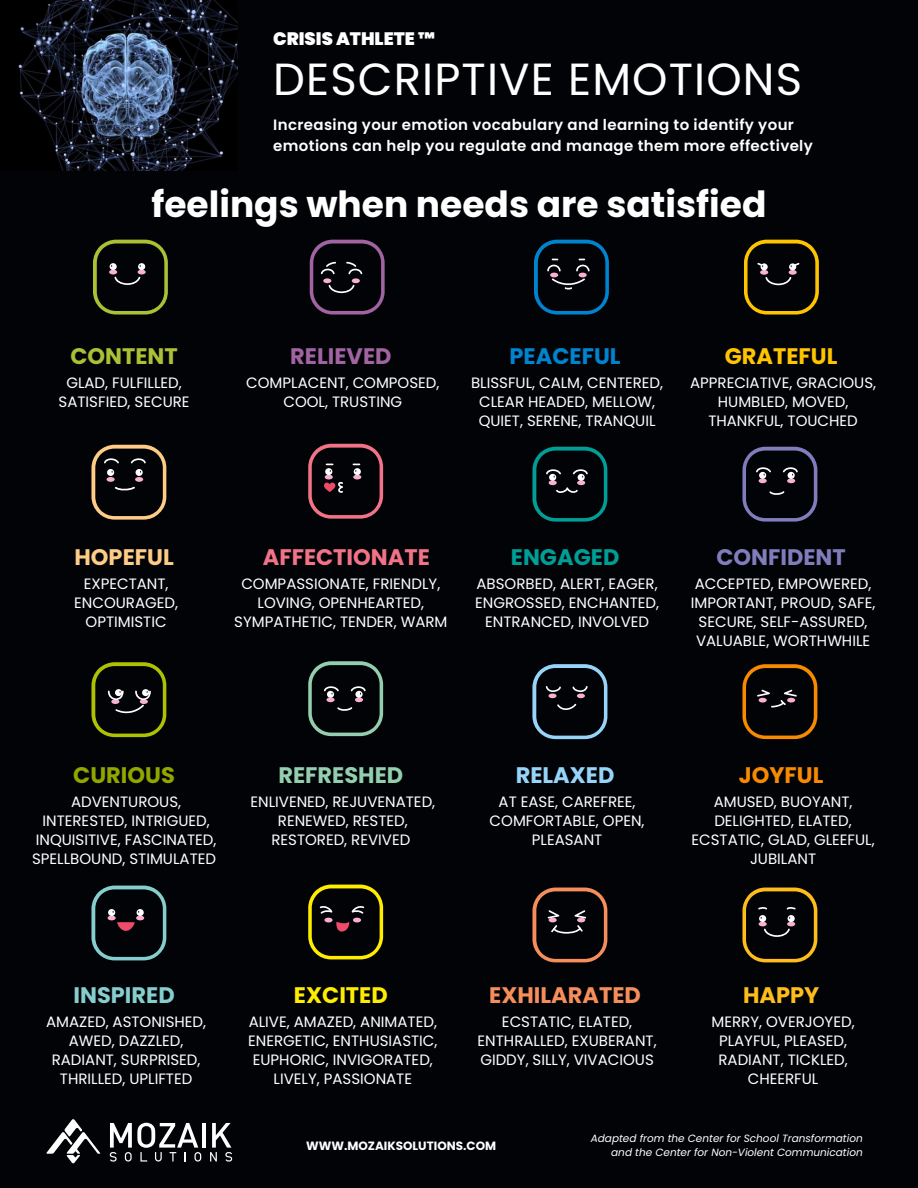
<style>
.page{position:relative;width:918px;height:1188px;background:#020307}
.page>*{position:absolute;margin:0;border:0;box-sizing:border-box;transform-origin:0 0}
.t1{font:45px "Poppins";letter-spacing:.025em;color:#fff}
.t2{font:700 36px "Poppins";color:#fff}
.t3{font:700 22.5px "Poppins";color:#f27388}
.t4{font:700 22.5px "Poppins";color:#f68e5b}
.t5{font:700 22.5px "Poppins";color:#817cbc}
.t6{font:700 22.5px "Poppins";color:#93ceae}
.t7{font:700 22.5px "Poppins";color:#a163a1}
.t8{font:700 22.5px "Poppins";color:#0084d0}
.t9{font:700 22.5px "Poppins";color:#ffc400}
.t10{font:700 22.5px "Poppins";color:#85cece}
.t11{font:700 22.5px "Poppins";color:#abc034}
.t12{font:700 22.5px "Poppins";color:#ffcc87}
.t13{font:700 22.5px "Poppins";color:#009e97}
.t14{font:700 22.5px "Poppins";color:#92a600}
.t15{font:700 22.5px "Poppins";color:#96d5f9}
.t16{font:700 22.5px "Poppins";color:#ffed00}
.t17{font:700 22.5px "Poppins";color:#f78a00}
.t18{font:700 22.5px "Poppins";color:#ffbd1c}
.t19{font:900 18px "Poppins";color:#fff}
.t20{font:15px/19.2px "Poppins";color:#fff;text-align:center}
.t21{font:600 15px/21.3px "Poppins";letter-spacing:.025em;color:#fff}
.t22{font:700 12px "Poppins";color:#fff}
.t23{font:italic 10.5px "Poppins";color:#fff}
</style>
<div class="page">
<img style="left:18px;top:0;width:219px;height:171px">
<svg style="left:91px;top:886px;width:75px;height:74px"></svg>
<svg style="left:93px;top:240px;width:75px;height:75px"></svg>
<svg style="left:91px;top:445px;width:75px;height:75px"></svg>
<svg style="left:91px;top:662px;width:75px;height:75px"></svg>
<hr style="left:202px;top:1123px;width:4px;height:25px;background:#fff">
<svg style="left:110px;top:1123px;width:91px;height:39px"></svg>
<svg style="left:210px;top:1123px;width:22px;height:39px"></svg>
<svg style="left:46px;top:1119px;width:55px;height:45px"></svg>
<svg style="left:310px;top:240px;width:75px;height:75px"></svg>
<svg style="left:308px;top:885px;width:75px;height:74px"></svg>
<svg style="left:308px;top:444px;width:75px;height:75px"></svg>
<svg style="left:308px;top:661px;width:75px;height:75px"></svg>
<svg style="left:532px;top:664px;width:75px;height:75px"></svg>
<svg style="left:532px;top:888px;width:75px;height:74px"></svg>
<svg style="left:534px;top:240px;width:75px;height:75px"></svg>
<svg style="left:532px;top:447px;width:75px;height:75px"></svg>
<svg style="left:742px;top:664px;width:75px;height:75px"></svg>
<svg style="left:742px;top:888px;width:75px;height:74px"></svg>
<svg style="left:742px;top:447px;width:75px;height:75px"></svg>
<svg style="left:744px;top:240px;width:75px;height:75px"></svg>
<p class="t19" style="left:273px;top:26px;width:163px">CRISIS ATHLETE ™</p>
<h1 class="t1" style="left:273px;top:47px;width:530px">DESCRIPTIVE EMOTIONS</h1>
<p class="t21" style="left:273px;top:114px;width:541px">Increasing your emotion vocabulary and learning to identify your emotions can help you regulate and manage them more effectively</p>
<h2 class="t2" style="left:151px;top:179px;width:616px">feelings when needs are satisfied</h2>
<h3 class="t11" style="left:70px;top:341px;width:109px">CONTENT</h3>
<h3 class="t7" style="left:290px;top:341px;width:103px">RELIEVED</h3>
<h3 class="t8" style="left:510px;top:341px;width:113px">PEACEFUL</h3>
<h3 class="t9" style="left:725px;top:341px;width:114px">GRATEFUL</h3>
<p class="t20" style="left:59px;top:373px;width:133px">GLAD, FULFILLED,<br>SATISFIED, SECURE</p>
<p class="t20" style="left:246px;top:373px;width:195px">COMPLACENT, COMPOSED,<br>COOL, TRUSTING</p>
<p class="t20" style="left:471px;top:373px;width:194px">BLISSFUL, CALM, CENTERED,<br>CLEAR HEADED, MELLOW,<br>QUIET, SERENE, TRANQUIL</p>
<p class="t20" style="left:690px;top:373px;width:188px">APPRECIATIVE, GRACIOUS,<br>HUMBLED, MOVED,<br>THANKFUL, TOUCHED</p>
<h3 class="t12" style="left:75px;top:542px;width:101px">HOPEFUL</h3>
<h3 class="t3" style="left:263px;top:542px;width:169px">AFFECTIONATE</h3>
<h3 class="t13" style="left:511px;top:542px;width:110px">ENGAGED</h3>
<h3 class="t5" style="left:716px;top:542px;width:131px">CONFIDENT</h3>
<p class="t20" style="left:74px;top:574px;width:105px">EXPECTANT,<br>ENCOURAGED,<br>OPTIMISTIC</p>
<p class="t20" style="left:234px;top:574px;width:215px">COMPASSIONATE, FRIENDLY,<br>LOVING, OPENHEARTED,<br>SYMPATHETIC, TENDER, WARM</p>
<p class="t20" style="left:475px;top:574px;width:185px">ABSORBED, ALERT, EAGER,<br>ENGROSSED, ENCHANTED,<br>ENTRANCED, INVOLVED</p>
<p class="t20" style="left:691px;top:574px;width:186px">ACCEPTED, EMPOWERED,<br>IMPORTANT, PROUD, SAFE,<br>SECURE, SELF-ASSURED,<br>VALUABLE, WORTHWHILE</p>
<h3 class="t14" style="left:73px;top:760px;width:103px">CURIOUS</h3>
<h3 class="t6" style="left:278px;top:760px;width:126px">REFRESHED</h3>
<h3 class="t15" style="left:516px;top:760px;width:100px">RELAXED</h3>
<h3 class="t17" style="left:739px;top:760px;width:86px">JOYFUL</h3>
<p class="t20" style="left:32px;top:792px;width:186px">ADVENTUROUS,<br>INTERESTED, INTRIGUED,<br>INQUISITIVE, FASCINATED,<br>SPELLBOUND, STIMULATED</p>
<p class="t20" style="left:251px;top:792px;width:186px">ENLIVENED, REJUVENATED,<br>RENEWED, RESTED,<br>RESTORED, REVIVED</p>
<p class="t20" style="left:490px;top:792px;width:156px">AT EASE, CAREFREE,<br>COMFORTABLE, OPEN,<br>PLEASANT</p>
<p class="t20" style="left:692px;top:792px;width:185px">AMUSED, BUOYANT,<br>DELIGHTED, ELATED,<br>ECSTATIC, GLAD, GLEEFUL,<br>JUBILANT</p>
<h3 class="t10" style="left:73px;top:979px;width:103px">INSPIRED</h3>
<h3 class="t16" style="left:294px;top:979px;width:95px">EXCITED</h3>
<h3 class="t4" style="left:489px;top:979px;width:153px">EXHILARATED</h3>
<h3 class="t18" style="left:743px;top:979px;width:78px">HAPPY</h3>
<p class="t20" style="left:46px;top:1012px;width:161px">AMAZED, ASTONISHED,<br>AWED, DAZZLED,<br>RADIANT, SURPRISED,<br>THRILLED, UPLIFTED</p>
<p class="t20" style="left:248px;top:1012px;width:191px">ALIVE, AMAZED, ANIMATED,<br>ENERGETIC, ENTHUSIASTIC,<br>EUPHORIC, INVIGORATED,<br>LIVELY, PASSIONATE</p>
<p class="t20" style="left:478px;top:1012px;width:181px">ECSTATIC, ELATED,<br>ENTHRALLED, EXUBERANT,<br>GIDDY, SILLY, VIVACIOUS</p>
<p class="t20" style="left:712px;top:1012px;width:145px">MERRY, OVERJOYED,<br>PLAYFUL, PLEASED,<br>RADIANT, TICKLED,<br>CHEERFUL</p>
<p class="t22" style="left:306px;top:1137px;width:191px">WWW.MOZAIKSOLUTIONS.COM</p>
<p class="t23" style="left:591px;top:1131px;width:274px">Adapted from the Center for School Transformation</p>
<p class="t23" style="left:611px;top:1145px;width:253px">and the Center for Non-Violent Communication</p>
</div>
